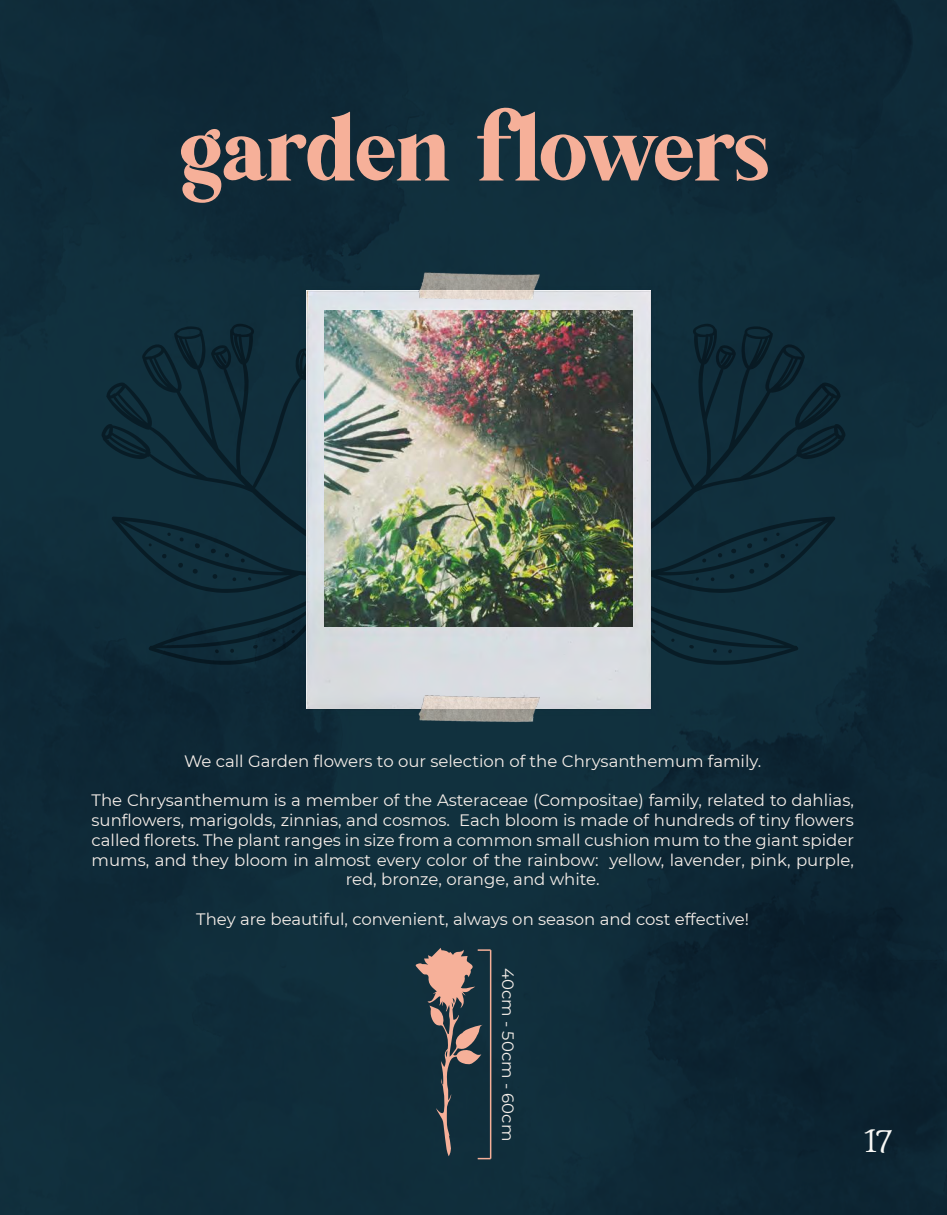
<style>
.page{position:relative;width:947px;height:1215px;background:#fff}
.page>*{position:absolute;margin:0;border:0;box-sizing:border-box;transform-origin:0 0}
.t1{font:111.45px "Backslash";color:#f6b099}
.t2{font:34.8px "Barkentina";color:#f8f8f5}
.t3{font:16.5px/19.8px "Montserrat";color:#f5eee9;text-align:center}
</style>
<div class="page">
<div style="left:0;top:0;width:946px;height:1215px;background:#0f2b39"></div>
<svg style="left:658px;top:362px;width:187px;height:303px;background:#0f2c39"></svg>
<svg style="left:741px;top:326px;width:101px;height:115px;background:#0e2935"></svg>
<svg style="left:692px;top:324px;width:43px;height:46px;background:#0c2632"></svg>
<svg style="left:775px;top:531px;width:5px;height:6px"></svg>
<svg style="left:762px;top:536px;width:6px;height:7px"></svg>
<svg style="left:747px;top:543px;width:5px;height:5px"></svg>
<svg style="left:731px;top:549px;width:5px;height:4px"></svg>
<svg style="left:717px;top:553px;width:5px;height:4px"></svg>
<svg style="left:700px;top:557px;width:7px;height:7px"></svg>
<svg style="left:794px;top:542px;width:5px;height:5px"></svg>
<svg style="left:780px;top:554px;width:4px;height:4px"></svg>
<svg style="left:763px;top:563px;width:5px;height:5px"></svg>
<svg style="left:749px;top:569px;width:5px;height:5px"></svg>
<svg style="left:729px;top:574px;width:5px;height:5px"></svg>
<svg style="left:710px;top:577px;width:4px;height:4px"></svg>
<svg style="left:695px;top:577px;width:3px;height:4px"></svg>
<svg style="left:728px;top:649px;width:3px;height:4px"></svg>
<svg style="left:712px;top:649px;width:4px;height:4px"></svg>
<svg style="left:689px;top:645px;width:4px;height:3px"></svg>
<svg style="left:670px;top:637px;width:5px;height:6px"></svg>
<svg style="left:101px;top:362px;width:198px;height:303px;background:#0f2c39"></svg>
<svg style="left:105px;top:324px;width:149px;height:117px;background:#0e2b37"></svg>
<svg style="left:295px;top:347px;width:4px;height:34px"></svg>
<svg style="left:166px;top:531px;width:6px;height:6px"></svg>
<svg style="left:178px;top:536px;width:7px;height:7px"></svg>
<svg style="left:195px;top:543px;width:5px;height:5px"></svg>
<svg style="left:211px;top:549px;width:5px;height:4px"></svg>
<svg style="left:225px;top:553px;width:4px;height:4px"></svg>
<svg style="left:239px;top:557px;width:7px;height:7px"></svg>
<svg style="left:148px;top:542px;width:5px;height:5px"></svg>
<svg style="left:162px;top:554px;width:4px;height:4px"></svg>
<svg style="left:178px;top:563px;width:5px;height:5px"></svg>
<svg style="left:193px;top:569px;width:5px;height:5px"></svg>
<svg style="left:212px;top:574px;width:5px;height:5px"></svg>
<svg style="left:232px;top:577px;width:4px;height:4px"></svg>
<svg style="left:248px;top:577px;width:3px;height:4px"></svg>
<svg style="left:215px;top:649px;width:4px;height:4px"></svg>
<svg style="left:230px;top:649px;width:4px;height:4px"></svg>
<svg style="left:253px;top:645px;width:5px;height:3px"></svg>
<svg style="left:271px;top:637px;width:6px;height:6px"></svg>
<svg style="left:291px;top:630px;width:4px;height:3px"></svg>
<img style="left:299px;top:286px;width:359px;height:430px">
<img style="left:418px;top:695px;width:121px;height:28px">
<img style="left:418px;top:272px;width:121px;height:28px">
<hr style="left:490px;top:950px;width:1px;height:208px;background:#f6b099">
<svg style="left:415px;top:948px;width:75px;height:211px;background:#414a4f"></svg>
<img style="left:324px;top:311px;width:308px;height:315px">
<div style="left:14px;top:13px;width:92px;height:16px;background:#0f2b39"></div>
<div style="left:55px;top:54px;width:91px;height:16px;background:#0f2a38"></div>
<h1 class="t1" style="left:180px;top:87px;width:590px">garden flowers</h1>
<p class="t3" style="left:184px;top:750px;width:578px">We call Garden flowers to our selection of the Chrysanthemum family.</p>
<p class="t3" style="left:91px;top:790px;width:763px">The Chrysanthemum is a member of the Asteraceae (Compositae) family, related to dahlias, sunflowers, marigolds, zinnias, and cosmos. Each bloom is made of hundreds of tiny flowers called florets. The plant ranges in size from a common small cushion mum to the giant spider mums, and they bloom in almost every color of the rainbow: yellow, lavender, pink, purple, red, bronze, orange, and white.</p>
<p class="t3" style="left:196px;top:909px;width:554px">They are beautiful, convenient, always on season and cost effective!</p>
<p class="t3" style="left:518px;top:968px;width:175px;rotate:90deg">40cm - 50cm - 60cm</p>
<h2 class="t2" style="left:864px;top:1119px;width:29px">17</h2>
</div>
